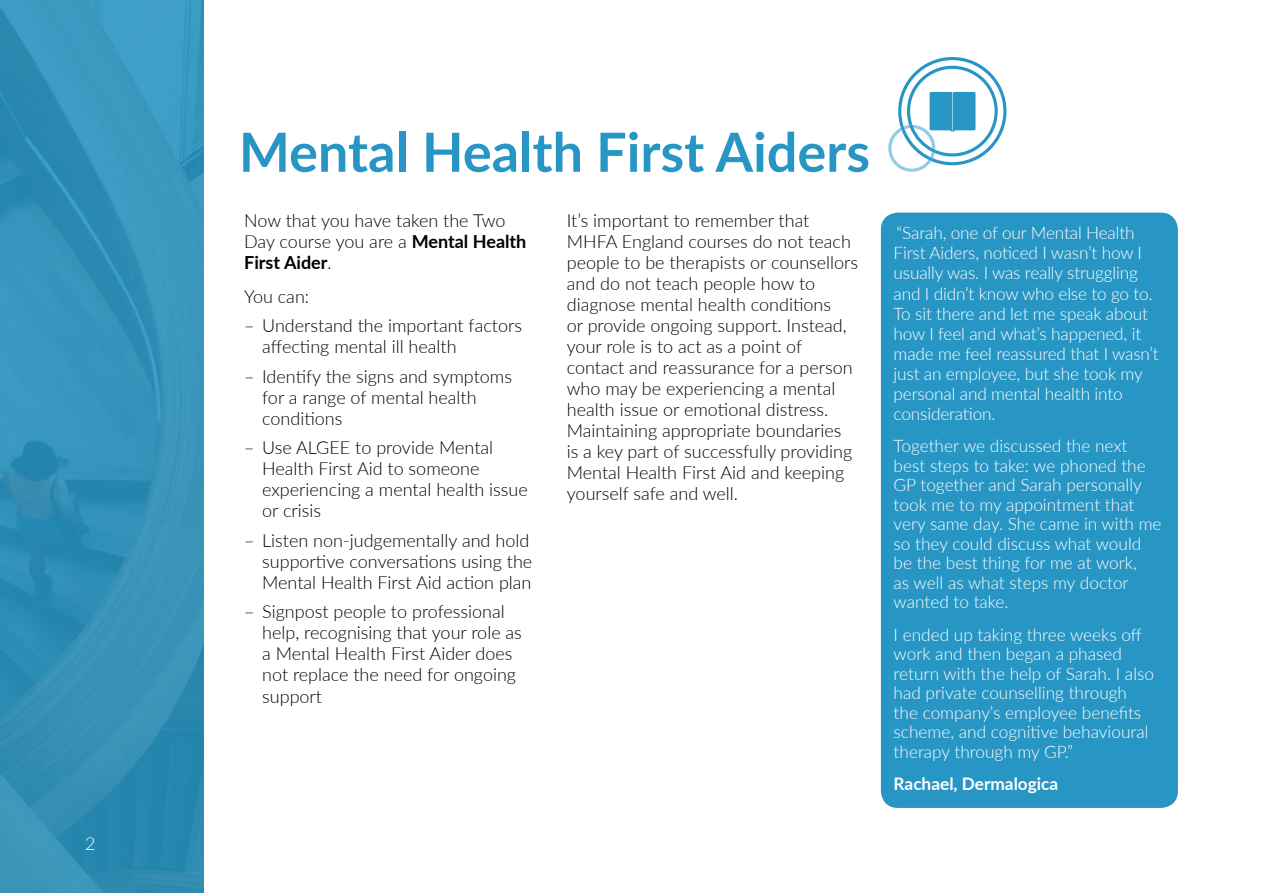
<style>
.page{position:relative;width:1263px;height:893px;background:#fff}
.page>*{position:absolute;margin:0;border:0;box-sizing:border-box;transform-origin:0 0}
.t1{font:700 54px "Lato";color:#2896c4}
.t2{font:300 18px/21px "Lato";color:#000}
.t3{font:300 18px "Lato";color:#fff}
.t4{font:300 17.25px/19.5px "Lato";color:#fff}
.t5{font:700 17.25px "Lato";color:#fff}
.s1{font-weight:700}
</style>
<div class="page">
<div style="left:881px;top:213px;width:297px;height:595px;background:#2896c4;border-radius:17px"></div>
<svg style="left:0;top:0;width:203px;height:893px;background:#3491b8"></svg>
<svg style="left:888px;top:57px;width:118px;height:115px"></svg>
<p class="t3" style="left:85px;top:831px;width:12px">2</p>
<h1 class="t1" style="left:239px;top:112px;width:633px">Mental Health First Aiders</h1>
<p class="t2" style="left:244px;top:209px;width:284px">Now that you have taken the Two<br>Day course you are a <span class="s1">Mental Health<br>First Aider</span>.</p>
<p class="t2" style="left:244px;top:285px;width:67px">You can:</p>
<p class="t2" style="left:262px;top:315px;width:261px;text-indent:-18px">– Understand the important factors affecting mental ill health</p>
<p class="t2" style="left:262px;top:365px;width:251px;text-indent:-18px">– Identify the signs and symptoms for a range of mental health conditions</p>
<p class="t2" style="left:262px;top:437px;width:267px;text-indent:-18px">– Use ALGEE to provide Mental<br>Health First Aid to someone experiencing a mental health issue or crisis</p>
<p class="t2" style="left:262px;top:529px;width:272px;text-indent:-18px">– Listen non-judgementally and hold supportive conversations using the<br>Mental Health First Aid action plan</p>
<p class="t2" style="left:262px;top:601px;width:261px;text-indent:-18px">– Signpost people to professional help, recognising that your role as a Mental Health First Aider does not replace the need for ongoing support</p>
<p class="t2" style="left:567px;top:210px;width:293px">It’s important to remember that MHFA England courses do not teach people to be therapists or counsellors and do not teach people how to diagnose mental health conditions<br>or provide ongoing support. Instead, your role is to act as a point of contact and reassurance for a person who may be experiencing a mental health issue or emotional distress.<br>Maintaining appropriate boundaries<br>is a key part of successfully providing Mental Health First Aid and keeping yourself safe and well.</p>
<p class="t4" style="left:894px;top:222px;width:267px;line-height:20.1px">“Sarah, one of our Mental Health<br>First Aiders, noticed I wasn’t how I usually was. I was really struggling and I didn’t know who else to go to.<br>To sit there and let me speak about how I feel and what’s happened, it made me feel reassured that I wasn’t just an employee, but she took my personal and mental health into consideration.</p>
<p class="t4" style="left:894px;top:436px;width:269px">Together we discussed the next best steps to take: we phoned the<br>GP together and Sarah personally took me to my appointment that very same day. She came in with me so they could discuss what would be the best thing for me at work,<br>as well as what steps my doctor wanted to take.</p>
<p class="t4" style="left:894px;top:624px;width:262px">I ended up taking three weeks off work and then began a phased return with the help of Sarah. I also had private counselling through the company’s employee benefits scheme, and cognitive behavioural therapy through my GP.”</p>
<p class="t5" style="left:894px;top:771px;width:166px">Rachael, Dermalogica</p>
</div>
